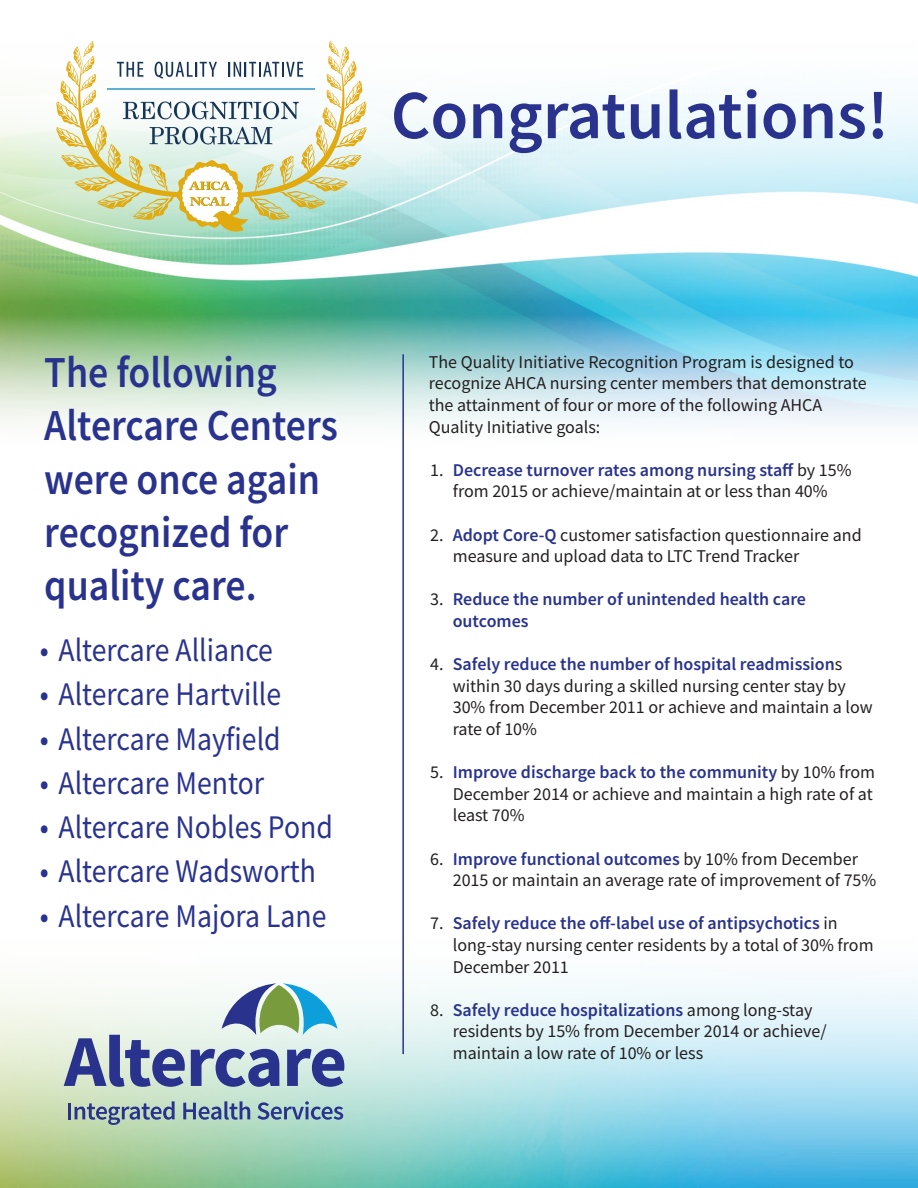
<style>
.page{position:relative;width:918px;height:1188px;background:#fff}
.page>*{position:absolute;margin:0;border:0;box-sizing:border-box;transform-origin:0 0}
.t1{font:600 69px "Source Sans Pro";color:#29338e}
.t2{font:600 44.25px/53.1px "Source Sans Pro";color:#29338e;scale:.9 1}
.t3{font:33px "Source Sans Pro";color:#29338e;scale:.9 1}
.t4{font:18px/21.6px "Source Sans Pro";color:#231f20}
.t5{font:600 18px/21.6px "Source Sans Pro";color:#29338e}
.s1{font-weight:600;color:#29338e}
.s2{font-weight:400;color:#231f20}
</style>
<div class="page">
<img style="left:0;top:94px;width:918px;height:329px">
<img style="left:0;top:981px;width:917px;height:207px">
<svg style="left:44px;top:41px;width:334px;height:192px"></svg>
<hr style="left:402px;top:354px;width:2px;height:700px;background:#29338e">
<svg style="left:222px;top:983px;width:116px;height:52px"></svg>
<svg style="left:64px;top:1035px;width:121px;height:52px;background:#8893b6"></svg>
<svg style="left:191px;top:1049px;width:88px;height:38px;background:#7381b0"></svg>
<svg style="left:287px;top:1049px;width:57px;height:38px;background:#6d7db0"></svg>
<hr style="left:68px;top:1103px;width:3px;height:16px;background:#29338e">
<svg style="left:75px;top:1101px;width:100px;height:24px;background:#95aaac"></svg>
<svg style="left:183px;top:1101px;width:67px;height:19px"></svg>
<svg style="left:257px;top:1101px;width:86px;height:19px;background:#89a6ba"></svg>
<h1 class="t1" style="left:391px;top:70px;width:500px">Congratulations!</h1>
<h2 class="t2" style="left:44px;top:346px;width:328px">The following<br>Altercare Centers were once again recognized for quality care.</h2>
<h3 class="t3" style="left:40px;top:629px;width:260px">• Altercare Alliance</h3>
<h3 class="t3" style="left:40px;top:673px;width:270px">• Altercare Hartville</h3>
<h3 class="t3" style="left:40px;top:718px;width:269px">• Altercare Mayfield</h3>
<h3 class="t3" style="left:40px;top:762px;width:251px">• Altercare Mentor</h3>
<h3 class="t3" style="left:40px;top:806px;width:327px">• Altercare Nobles Pond</h3>
<h3 class="t3" style="left:40px;top:851px;width:308px">• Altercare Wadsworth</h3>
<h3 class="t3" style="left:40px;top:895px;width:320px">• Altercare Majora Lane</h3>
<p class="t4" style="left:429px;top:351px;width:440px">The Quality Initiative Recognition Program is designed to recognize AHCA nursing center members that demonstrate the attainment of four or more of the following AHCA Quality Initiative goals:</p>
<p class="t4" style="left:430px;top:459px;width:423px;text-align:center">1. <span class="s1">Decrease turnover rates among nursing staff</span> by 15% from 2015 or achieve/maintain at or less than 40%</p>
<p class="t4" style="left:453px;top:524px;width:410px;text-indent:-22px">2. <span class="s1">Adopt Core-Q</span> customer satisfaction questionnaire and measure and upload data to LTC Trend Tracker</p>
<p class="t5" style="left:453px;top:588px;width:355px;text-indent:-22px"><span class="s2">3.</span> Reduce the number of unintended health care outcomes</p>
<p class="t4" style="left:453px;top:653px;width:421px;text-indent:-22px">4. <span class="s1">Safely reduce the number of hospital readmission</span>s within 30 days during a skilled nursing center stay by 30% from December 2011 or achieve and maintain a low rate of 10%</p>
<p class="t4" style="left:453px;top:761px;width:424px;text-indent:-22px">5. <span class="s1">Improve discharge back to the community</span> by 10% from<br>December 2014 or achieve and maintain a high rate of at least 70%</p>
<p class="t4" style="left:453px;top:848px;width:425px;text-indent:-22px">6. <span class="s1">Improve functional outcomes</span> by 10% from December<br>2015 or maintain an average rate of improvement of 75%</p>
<p class="t4" style="left:453px;top:912px;width:422px;text-indent:-22px">7. <span class="s1">Safely reduce the off-label use of antipsychotics</span> in long-stay nursing center residents by a total of 30% from<br>December 2011</p>
<p class="t4" style="left:453px;top:999px;width:376px;text-indent:-22px">8. <span class="s1">Safely reduce hospitalizations</span> among long-stay residents by 15% from December 2014 or achieve/ maintain a low rate of 10% or less</p>
</div>
